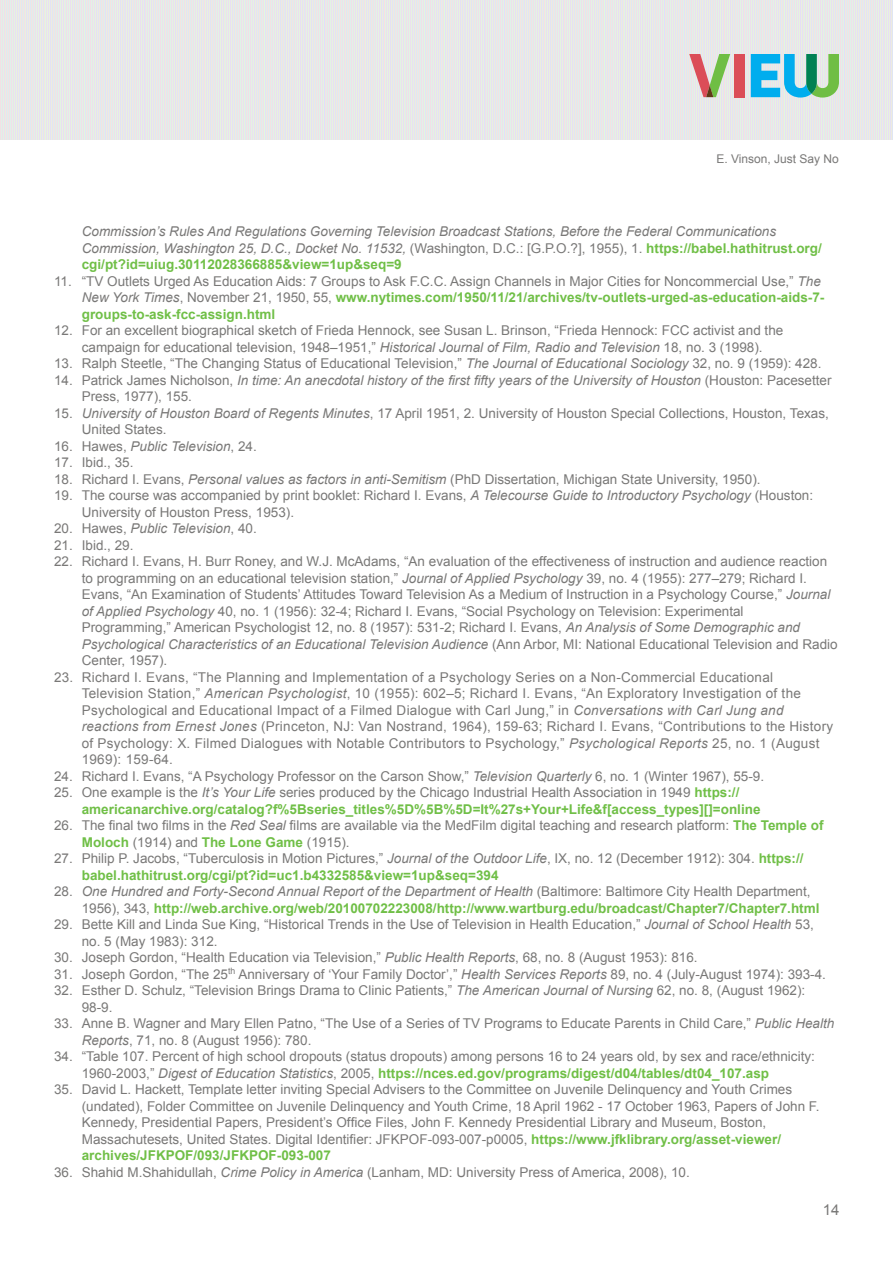
<style>
.page{position:relative;width:893px;height:1263px;background:#fff}
.page>*{position:absolute;margin:0;border:0;box-sizing:border-box;transform-origin:0 0}
.t1{font:15px "Arial";color:#797877}
.Notes{font:13.5px/16.5px "Arial";color:#797877}
.Notes-2{font:13.5px/16.5px "Arial";letter-spacing:.02em;color:#797877}
.Notes-3{font:italic 13.5px/16.5px "Arial";color:#797877}
.Notes-4{font:700 13.5px/16.5px "Arial";color:#70bf47}
.t2{font:12px "Arial";color:#797877}
.s1{font-style:normal}
.s2{font-weight:700;font-style:normal;color:#70bf47}
.s3{font-style:italic}
.s4{font-weight:700;color:#70bf47}
.s5{font-weight:400;color:#797877}
.s6{font-weight:400;font-style:italic;color:#797877}
</style>
<div class="page">
<img style="left:0;top:0;width:893px;height:140px">
<div style="left:734px;top:54px;width:10px;height:43px;background:#db4d58"></div>
<svg style="left:751px;top:54px;width:88px;height:44px;background:#64c0c4"></svg>
<svg style="left:689px;top:54px;width:41px;height:43px;background:#c6b69c"></svg>
<p class="t2" style="left:716px;top:151px;width:124px">E. Vinson, Just Say No</p>
<p class="Notes-3" style="left:82px;top:223px;width:742px">Commission’s Rules And Regulations Governing Television Broadcast Stations, Before the Federal Communications<br>Commission, Washington 25, D.C., Docket No. 11532, <span class="s1">(Washington, D.C.: [G.P.O.?], 1955), 1.</span> <span class="s2">https://babel.hathitrust.org/ cgi/pt?id=uiug.30112028366885&amp;view=1up&amp;seq=9</span></p>
<p class="Notes" style="left:82px;top:273px;width:744px;text-indent:-28px">11. “TV Outlets Urged As Education Aids: 7 Groups to Ask F.C.C. Assign Channels in Major Cities for Noncommercial Use,” <span class="s3">The<br>New York Times</span>, November 21, 1950, 55, <span class="s4">www.nytimes.com/1950/11/21/archives/tv-outlets-urged-as-education-aids-7- groups-to-ask-fcc-assign.html</span></p>
<p class="Notes" style="left:54px;top:322px;width:731px;text-align:center">12. For an excellent biographical sketch of Frieda Hennock, see Susan L. Brinson, “Frieda Hennock: FCC activist and the campaign for educational television, 1948–1951,” <span class="s3">Historical Journal of Film, Radio and Television</span> 18, no. 3 (1998).</p>
<p class="Notes" style="left:54px;top:355px;width:769px">13. Ralph Steetle, “The Changing Status of Educational Television,” <span class="s3">The Journal of Educational Sociology</span> 32, no. 9 (1959): 428.</p>
<p class="Notes-3" style="left:82px;top:372px;width:751px;text-indent:-28px"><span class="s1">14. Patrick James Nicholson,</span> In time: An anecdotal history of the first fifty years of the University of Houston <span class="s1">(Houston: Pacesetter<br>Press, 1977), 155.</span></p>
<p class="Notes" style="left:82px;top:405px;width:749px;text-indent:-28px">15. <span class="s3">University of Houston Board of Regents Minutes</span>, 17 April 1951, 2. University of Houston Special Collections, Houston, Texas,<br>United States.</p>
<p class="Notes-3" style="left:54px;top:438px;width:204px"><span class="s1">16. Hawes,</span> Public Television<span class="s1">, 24.</span></p>
<p class="Notes" style="left:54px;top:454px;width:81px">17. Ibid., 35.</p>
<p class="Notes" style="left:54px;top:471px;width:708px">18. Richard I. Evans, <span class="s3">Personal values as factors in anti-Semitism</span> (PhD Dissertation, Michigan State University, 1950).</p>
<p class="Notes" style="left:82px;top:487px;width:733px;text-indent:-28px">19. The course was accompanied by print booklet: Richard I. Evans, <span class="s3">A Telecourse Guide to Introductory Psychology</span> (Houston:<br>University of Houston Press, 1953).</p>
<p class="Notes-3" style="left:54px;top:520px;width:204px"><span class="s1">20. Hawes,</span> Public Television<span class="s1">, 40.</span></p>
<p class="Notes" style="left:54px;top:537px;width:81px">21. Ibid., 29.</p>
<p class="Notes" style="left:82px;top:553px;width:757px;text-indent:-28px">22. Richard I. Evans, H. Burr Roney, and W.J. McAdams, “An evaluation of the effectiveness of instruction and audience reaction to programming on an educational television station,” <span class="s3">Journal of Applied Psychology</span> 39, no. 4 (1955): 277–279; Richard I.<br>Evans, “An Examination of Students’ Attitudes Toward Television As a Medium of Instruction in a Psychology Course,” <span class="s3">Journal of Applied Psychology</span> 40, no. 1 (1956): 32-4; Richard I. Evans, “Social Psychology on Television: Experimental<br>Programming,” American Psychologist 12, no. 8 (1957): 531-2; Richard I. Evans, <span class="s3">An Analysis of Some Demographic and Psychological Characteristics of an Educational Television Audience</span> (Ann Arbor, MI: National Educational Television and Radio Center, 1957).</p>
<p class="Notes-2" style="left:82px;top:669px;width:753px;text-indent:-28px">23. Richard I. Evans, “The Planning and Implementation of a Psychology Series on a Non-Commercial Educational Television Station,” <span class="s3">American Psychologist</span>, 10 (1955): 602–5; Richard I. Evans, “An Exploratory Investigation of the Psychological and Educational Impact of a Filmed Dialogue with Carl Jung,” in <span class="s3">Conversations with Carl Jung and reactions from Ernest Jones</span> (Princeton, NJ: Van Nostrand, 1964), 159-63; Richard I. Evans, “Contributions to the History of Psychology: X. Filmed Dialogues with Notable Contributors to Psychology,” <span class="s3">Psychological Reports</span> 25, no. 1 (August 1969): 159-64.</p>
<p class="Notes" style="left:54px;top:768px;width:712px">24. Richard I. Evans, “A Psychology Professor on the Carson Show,” <span class="s3">Television Quarterly</span> 6, no. 1 (Winter 1967), 55-9.</p>
<p class="Notes-4" style="left:82px;top:784px;width:680px;text-indent:-28px"><span class="s5">25. One example is the</span> <span class="s6">It’s Your Life</span> <span class="s5">series produced by the Chicago Industrial Health Association in 1949</span> https:// americanarchive.org/catalog?f%5Bseries_titles%5D%5B%5D=It%27s+Your+Life&amp;f[access_types][]=online</p>
<p class="Notes" style="left:82px;top:817px;width:743px;text-indent:-28px">26. The final two films in the <span class="s3">Red Seal</span> films are available via the MedFilm digital teaching and research platform: <span class="s4">The Temple of<br>Moloch</span> (1914) and <span class="s4">The Lone Game</span> (1915).</p>
<p class="Notes" style="left:82px;top:850px;width:723px;text-indent:-28px">27. Philip P. Jacobs, “Tuberculosis in Motion Pictures,” <span class="s3">Journal of the Outdoor Life</span>, IX, no. 12 (December 1912): 304. <span class="s4">https:// babel.hathitrust.org/cgi/pt?id=uc1.b4332585&amp;view=1up&amp;seq=394</span></p>
<p class="Notes-4" style="left:82px;top:883px;width:739px;text-indent:-28px"><span class="s5">28.</span> <span class="s6">One Hundred and Forty-Second Annual Report of the Department of Health</span> <span class="s5">(Baltimore: Baltimore City Health Department,<br>1956), 343,</span> http://web.archive.org/web/20100702223008/http://www.wartburg.edu/broadcast/Chapter7/Chapter7.html</p>
<p class="Notes" style="left:82px;top:916px;width:734px;text-indent:-28px">29. Bette Kill and Linda Sue King, “Historical Trends in the Use of Television in Health Education,” <span class="s3">Journal of School Health</span> 53, no. 5 (May 1983): 312.</p>
<p class="Notes" style="left:54px;top:949px;width:645px">30. Joseph Gordon, “Health Education via Television,” <span class="s3">Public Health Reports</span>, 68, no. 8 (August 1953): 816.</p>
<p class="Notes" style="left:54px;top:966px;width:773px">31. Joseph Gordon, “The 25<sup>th</sup> Anniversary of ‘Your Family Doctor’,” <span class="s3">Health Services Reports</span> 89, no. 4 (July-August 1974): 393-4.</p>
<p class="Notes" style="left:82px;top:982px;width:725px;text-indent:-28px">32. Esther D. Schulz, “Television Brings Drama to Clinic Patients,” <span class="s3">The American Journal of Nursing</span> 62, no. 8, (August 1962):<br>98-9.</p>
<p class="Notes" style="left:82px;top:1015px;width:754px;text-indent:-28px">33. Anne B. Wagner and Mary Ellen Patno, “The Use of a Series of TV Programs to Educate Parents in Child Care,” <span class="s3">Public Health<br>Reports</span>, 71, no. 8 (August 1956): 780.</p>
<p class="Notes" style="left:82px;top:1048px;width:735px;text-indent:-28px">34. “Table 107. Percent of high school dropouts (status dropouts) among persons 16 to 24 years old, by sex and race/ethnicity:<br>1960-2003,” <span class="s3">Digest of Education Statistics</span>, 2005, <span class="s4">https://nces.ed.gov/programs/digest/d04/tables/dt04_107.asp</span></p>
<p class="Notes" style="left:82px;top:1081px;width:739px;text-indent:-28px">35. David L. Hackett, Template letter inviting Special Advisers to the Committee on Juvenile Delinquency and Youth Crimes (undated), Folder Committee on Juvenile Delinquency and Youth Crime, 18 April 1962 - 17 October 1963, Papers of John F.<br>Kennedy, Presidential Papers, President’s Office Files, John F. Kennedy Presidential Library and Museum, Boston, Massachutesets, United States. Digital Identifier: JFKPOF-093-007-p0005, <span class="s4">https://www.jfklibrary.org/asset-viewer/ archives/JFKPOF/093/JFKPOF-093-007</span></p>
<p class="Notes" style="left:54px;top:1164px;width:637px">36. Shahid M.Shahidullah, <span class="s3">Crime Policy in America</span> (Lanham, MD: University Press of America, 2008), 10.</p>
<p class="t1" style="left:823px;top:1200px;width:18px">14</p>
</div>
